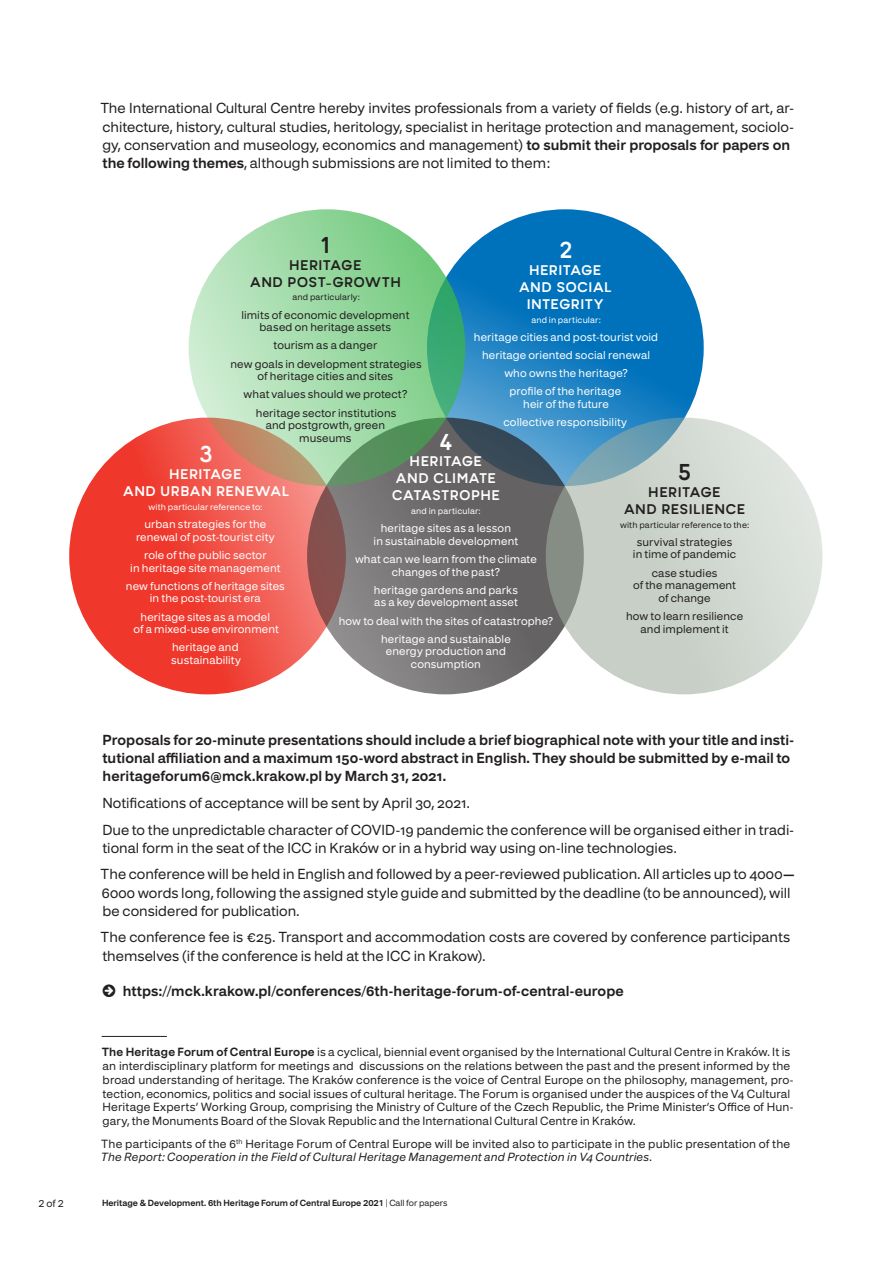
<style>
.page{position:relative;width:893px;height:1263px;background:#fff}
.page>*{position:absolute;margin:0;border:0;box-sizing:border-box;transform-origin:0 0}
.t1{font:700 22.95px "Minimo";color:#fff}
.t2{font:700 22.95px "Minimo";color:#231f20}
.No_Spacing{font:14.7px/18.5px "Urania";color:#231f20}
.No_Spacing-2{font:700 14.7px/18.5px "Urania";letter-spacing:.005em;color:#231f20}
.t3{font:700 13.95px/16.8px "Minimo";letter-spacing:.015em;color:#fff;text-align:center}
.t4{font:700 13.95px/16.8px "Minimo";letter-spacing:.025em;color:#231f20;text-align:center}
.No_Spacing-3{font:12px/13.8px "Urania";letter-spacing:.01em;color:#231f20}
.No_Spacing-4{font:11.4px/12.8px "Urania";letter-spacing:.01em;color:#fff;text-align:center}
.No_Spacing-5{font:11.4px/12.8px "Urania";letter-spacing:.01em;color:#231f20;text-align:center}
.No_Spacing-6{font:10.5px "Urania";color:#221e1f}
.No_Spacing-7{font:700 9px "Urania";color:#221e1f}
.No_Spacing-8{font:8.85px "Urania";letter-spacing:.02em;color:#fff}
.No_Spacing-9{font:8.85px "Urania";letter-spacing:.02em;color:#231f20}
.s1{font-weight:700}
.s2{font-style:italic}
.s3{font-weight:400}
</style>
<div class="page">
<svg style="left:427px;top:209px;width:277px;height:277px;background:#137cc0"></svg>
<svg style="left:69px;top:418px;width:277px;height:276px;background:#f04c41"></svg>
<svg style="left:307px;top:418px;width:277px;height:276px;background:#6f6b6c"></svg>
<svg style="left:189px;top:209px;width:276px;height:277px;background:#98cf9d"></svg>
<svg style="left:546px;top:418px;width:276px;height:276px;background:#c5cec9"></svg>
<hr style="left:102px;top:1036px;width:65px;height:1px;background:#231f20">
<p class="No_Spacing" style="left:101px;top:99px;width:695px">The International Cultural Centre hereby invites professionals from a variety of fields (e.g. history of art, ar&shy;chitecture, history, cultural studies, heritology, specialist in heritage protection and management, sociolo&shy;gy, conservation and museology, economics and management) <span class="s1">to submit their proposals for papers on the following themes</span>, although submissions are not limited to them:</p>
<p class="t2" style="left:321px;top:229px;width:10px">1</p>
<p class="t4" style="left:250px;top:256px;width:153px">HERITAGE<br>AND POST-GROWTH</p>
<p class="No_Spacing-9" style="left:292px;top:292px;width:69px">and particularly:</p>
<p class="No_Spacing-5" style="left:241px;top:308px;width:170px">limits of economic development based on heritage assets</p>
<p class="No_Spacing-5" style="left:274px;top:339px;width:105px">tourism as a danger</p>
<p class="No_Spacing-5" style="left:230px;top:357px;width:193px">new goals in development strategies of heritage cities and sites</p>
<p class="No_Spacing-5" style="left:244px;top:388px;width:165px">what values should we protect?</p>
<p class="No_Spacing-5" style="left:256px;top:406px;width:142px">heritage sector institutions and postgrowth, green museums</p>
<p class="t1" style="left:560px;top:235px;width:14px">2</p>
<p class="t3" style="left:519px;top:262px;width:95px">HERITAGE<br>AND SOCIAL<br>INTEGRITY</p>
<p class="No_Spacing-8" style="left:531px;top:314px;width:71px">and in particular:</p>
<p class="No_Spacing-4" style="left:474px;top:330px;width:186px">heritage cities and post-tourist void</p>
<p class="No_Spacing-4" style="left:482px;top:349px;width:170px">heritage oriented social renewal</p>
<p class="No_Spacing-4" style="left:504px;top:367px;width:125px">who owns the heritage?</p>
<p class="No_Spacing-4" style="left:509px;top:385px;width:113px">profile of the heritage heir of the future</p>
<p class="No_Spacing-4" style="left:503px;top:416px;width:125px">collective responsibility</p>
<p class="t1" style="left:440px;top:426px;width:14px">4</p>
<p class="t3" style="left:392px;top:453px;width:110px">HERITAGE<br>AND CLIMATE<br>CATASTROPHE</p>
<p class="No_Spacing-8" style="left:411px;top:505px;width:71px">and in particular:</p>
<p class="No_Spacing-4" style="left:374px;top:522px;width:146px">heritage sites as a lesson<br>in sustainable development</p>
<p class="No_Spacing-4" style="left:355px;top:552px;width:183px">what can we learn from the climate changes of the past?</p>
<p class="No_Spacing-4" style="left:374px;top:583px;width:146px;text-align:left">heritage gardens and parks as a key development asset</p>
<p class="No_Spacing-4" style="left:339px;top:614px;width:216px">how to deal with the sites of catastrophe?</p>
<p class="No_Spacing-4" style="left:381px;top:632px;width:131px">heritage and sustainable energy production and consumption</p>
<p class="t1" style="left:199px;top:439px;width:15px">3</p>
<p class="t3" style="left:123px;top:466px;width:168px">HERITAGE<br>AND URBAN RENEWAL</p>
<p class="No_Spacing-8" style="left:148px;top:501px;width:115px">with particular reference to:</p>
<p class="No_Spacing-4" style="left:136px;top:518px;width:140px">urban strategies for the renewal of post-tourist city</p>
<p class="No_Spacing-4" style="left:130px;top:548px;width:152px">role of the public sector<br>in heritage site management</p>
<p class="No_Spacing-4" style="left:126px;top:579px;width:160px">new functions of heritage sites in the post-tourist era</p>
<p class="No_Spacing-4" style="left:133px;top:610px;width:147px">heritage sites as a model<br>of a mixed-use environment</p>
<p class="No_Spacing-4" style="left:171px;top:641px;width:71px;text-align:left">heritage and sustainability</p>
<p class="t2" style="left:678px;top:456px;width:15px">5</p>
<p class="t4" style="left:624px;top:483px;width:123px">HERITAGE<br>AND RESILIENCE</p>
<p class="No_Spacing-9" style="left:620px;top:519px;width:131px">with particular reference to the:</p>
<p class="No_Spacing-5" style="left:633px;top:535px;width:105px">survival strategies in time of pandemic</p>
<p class="No_Spacing-5" style="left:633px;top:566px;width:104px">case studies<br>of the management of change</p>
<p class="No_Spacing-5" style="left:626px;top:610px;width:119px">how to learn resilience and implement it</p>
<p class="No_Spacing-2" style="left:102px;top:730px;width:693px">Proposals for 20-minute presentations should include a brief biographical note with your title and insti&shy;tutional affiliation and a maximum 150‑word abstract in English. They should be submitted by e-mail to heritageforum6@mck.krakow.pl by March 31, 2021.</p>
<p class="No_Spacing" style="left:102px;top:794px;width:369px">Notifications of acceptance will be sent by April 30, 2021.</p>
<p class="No_Spacing" style="left:102px;top:820px;width:693px">Due to the unpredictable character of COVID-19 pandemic the conference will be organised either in tradi&shy;tional form in the seat of the ICC in Kraków or in a hybrid way using on-line technologies.</p>
<p class="No_Spacing" style="left:101px;top:865px;width:695px">The conference will be held in English and followed by a peer-reviewed publication. All articles up to 4000<span class="s1">—<br></span>6000 words long, following the assigned style guide and submitted by the deadline (to be announced), will be considered for publication.</p>
<p class="No_Spacing" style="left:101px;top:928px;width:691px">The conference fee is €25. Transport and accommodation costs are covered by conference participants themselves (if the conference is held at the ICC in Krakow).</p>
<p class="No_Spacing-2" style="left:123px;top:982px;width:502px">https://mck.krakow.pl/conferences/6th-heritage-forum-of-central-europe</p>
<p class="No_Spacing-3" style="left:102px;top:1045px;width:693px"><span class="s1">The Heritage Forum of Central Europe</span> is a cyclical, biennial event organised by the International Cultural Centre in Kraków. It is an interdisciplinary platform for meetings and discussions on the relations between the past and the present informed by the broad understanding of heritage. The Kraków conference is the voice of Central Europe on the philosophy, management, pro&shy;tection, economics, politics and social issues of cultural heritage. The Forum is organised under the auspices of the V4 Cultural Heritage Experts’ Working Group, comprising the Ministry of Culture of the Czech Republic, the Prime Minister’s Office of Hun&shy;gary, the Monuments Board of the Slovak Republic and the International Cultural Centre in Kraków.</p>
<p class="No_Spacing-3" style="left:101px;top:1136px;width:691px">The participants of the 6<sup>th</sup> Heritage Forum of Central Europe will be invited also to participate in the public presentation of the<br><span class="s2">The Report: Cooperation in the Field of Cultural Heritage Management and Protection in V4 Countries</span>.</p>
<p class="No_Spacing-6" style="left:39px;top:1197px;width:26px">2 of 2</p>
<p class="No_Spacing-7" style="left:102px;top:1197px;width:347px">Heritage &amp; Development. 6th Heritage Forum of Central Europe 2021 <span class="s3">| Call for papers</span></p>
</div>
